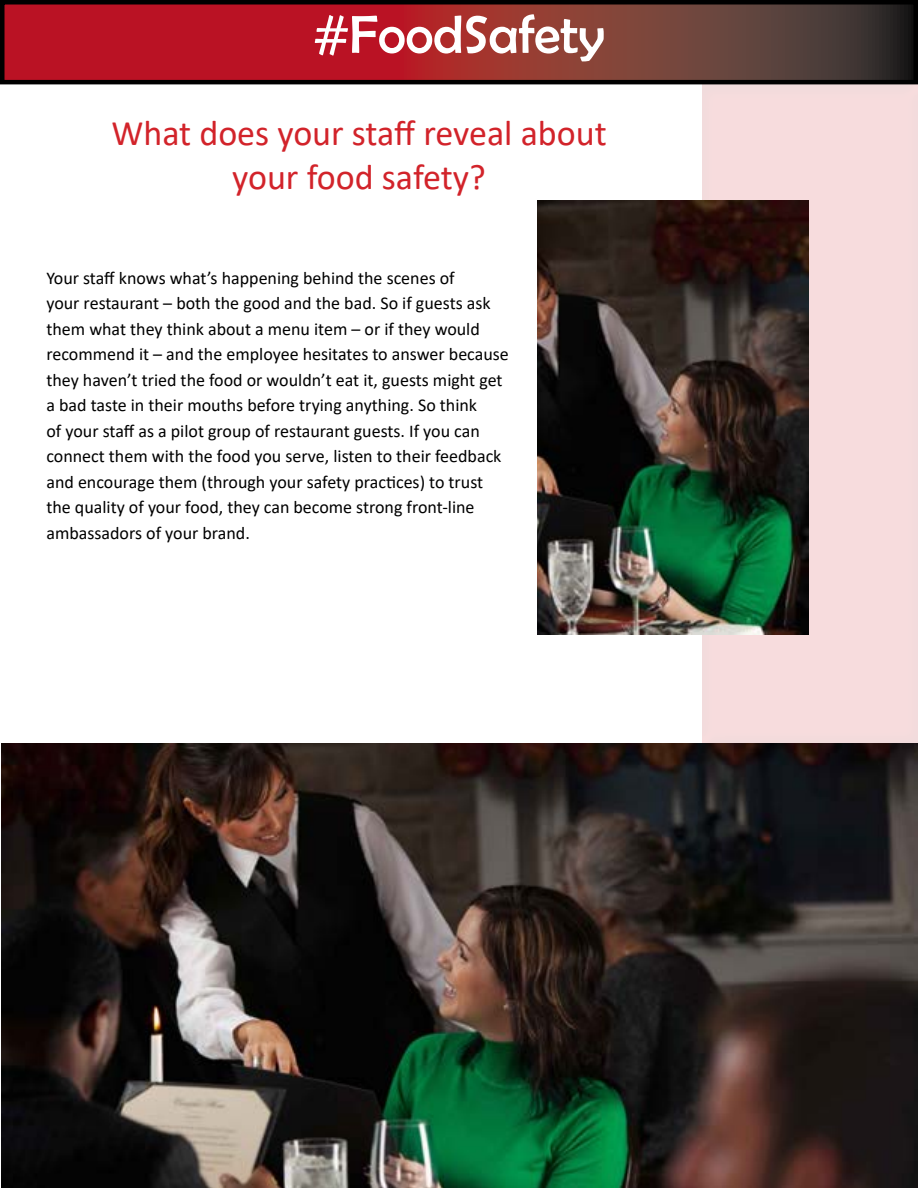
<style>
.page{position:relative;width:918px;height:1188px;background:#fff}
.page>*{position:absolute;margin:0;border:0;box-sizing:border-box;transform-origin:0 0}
.t1{font:54px "Berlin Sans FB";color:#fff}
.t2{font:36px/43.2px "Calibri";color:#d2232a;text-align:center}
.t3{font:18px/25.5px "Calibri";color:#000}
</style>
<div class="page">
<div style="left:688px;top:72px;width:230px;height:675px;background:#f7dcdd"></div>
<svg style="left:5px;top:5px;width:908px;height:74px;background:#94282d"></svg>
<div style="left:0;top:0;width:918px;height:84px;border:4px solid #000"></div>
<img style="left:538px;top:200px;width:271px;height:434px">
<img style="left:2px;top:743px;width:916px;height:445px">
<h1 class="t1" style="left:313px;top:4px;width:293px">#FoodSafety</h1>
<h2 class="t2" style="left:111px;top:111px;width:497px">What does your staff reveal about your food safety?</h2>
<p class="t3" style="left:46px;top:264px;width:464px">Your staff knows what’s happening behind the scenes of<br>your restaurant – both the good and the bad. So if guests ask them what they think about a menu item – or if they would recommend it – and the employee hesitates to answer because they haven’t tried the food or wouldn’t eat it, guests might get a bad taste in their mouths before trying anything. So think<br>of your staff as a pilot group of restaurant guests. If you can connect them with the food you serve, listen to their feedback and encourage them (through your safety practices) to trust the quality of your food, they can become strong front-line ambassadors of your brand.</p>
</div>
